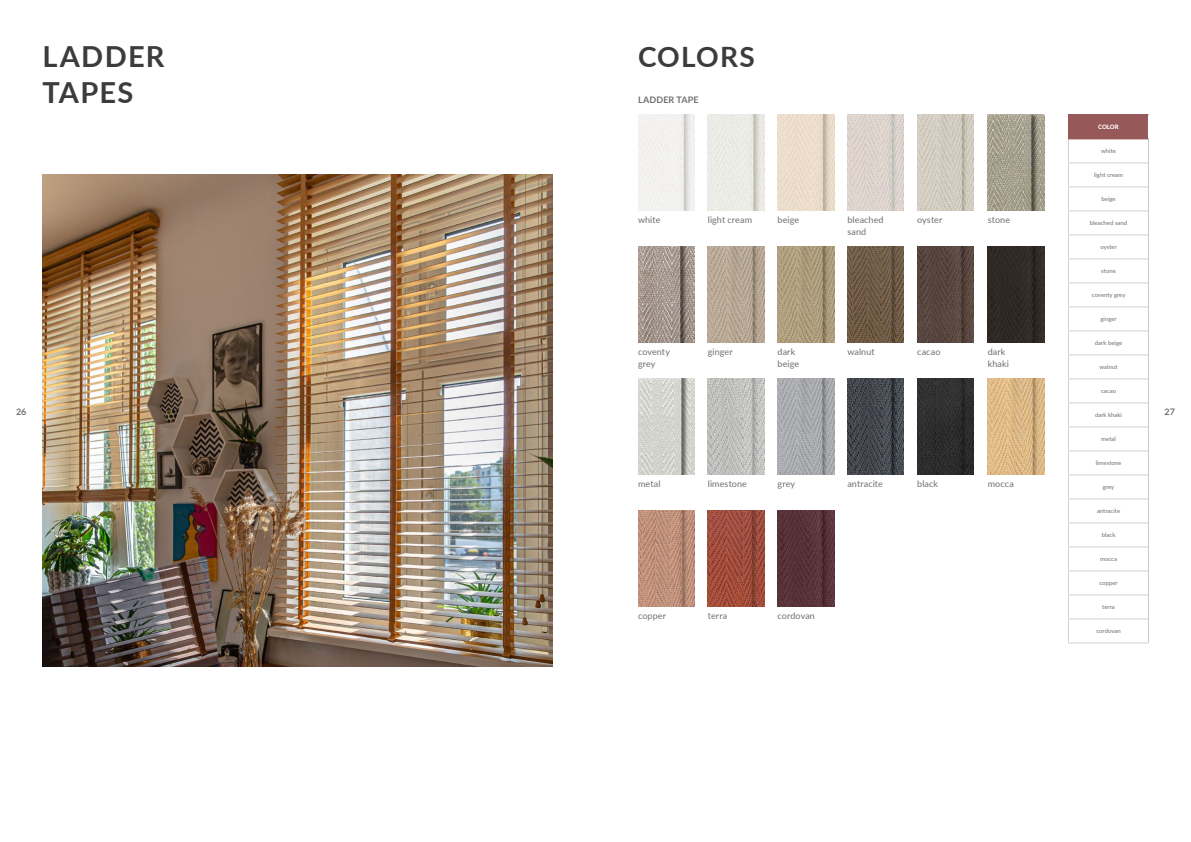
<style>
.page{position:relative;width:1191px;height:842px;background:#fff}
.page>*{position:absolute;margin:0;border:0;box-sizing:border-box;transform-origin:0 0}
.t1{font:700 29px/36px "Lato";letter-spacing:.045em;color:#3c3c3b}
.t2{font:700 28px "Lato";letter-spacing:.045em;color:#3c3c3b}
.t3{font:9px/12px "Lato";letter-spacing:.01em;color:#706f6f}
.t4{font:700 9px "Lato";letter-spacing:.01em;color:#706f6f}
.t5{font:6px "Lato";color:#706f6f}
.t6{font:800 6px "Lato";letter-spacing:-.01em;color:#fff}
</style>
<div class="page">
<img style="left:43px;top:175px;width:510px;height:492px">
<div style="left:1068px;top:115px;width:80px;height:24px;background:#97585a"></div>
<svg style="left:1148px;top:115px;width:1px;height:527px"></svg>
<hr style="left:1068px;top:163px;width:80px;height:1px;background:#d2d2d2">
<hr style="left:1068px;top:187px;width:80px;height:1px;background:#d2d2d2">
<hr style="left:1068px;top:211px;width:80px;height:1px;background:#d2d2d2">
<hr style="left:1068px;top:235px;width:80px;height:1px;background:#d2d2d2">
<hr style="left:1068px;top:259px;width:80px;height:1px;background:#d2d2d2">
<hr style="left:1068px;top:283px;width:80px;height:1px;background:#d2d2d2">
<hr style="left:1068px;top:307px;width:80px;height:1px;background:#d2d2d2">
<hr style="left:1068px;top:331px;width:80px;height:1px;background:#d2d2d2">
<hr style="left:1068px;top:355px;width:80px;height:1px;background:#d2d2d2">
<hr style="left:1068px;top:378px;width:80px;height:1px;background:#d2d2d2">
<hr style="left:1068px;top:402px;width:80px;height:1px;background:#d2d2d2">
<hr style="left:1068px;top:426px;width:80px;height:1px;background:#d2d2d2">
<hr style="left:1068px;top:450px;width:80px;height:1px;background:#d2d2d2">
<hr style="left:1068px;top:474px;width:80px;height:1px;background:#d2d2d2">
<hr style="left:1068px;top:498px;width:80px;height:1px;background:#d2d2d2">
<hr style="left:1068px;top:522px;width:80px;height:1px;background:#d2d2d2">
<hr style="left:1068px;top:546px;width:80px;height:1px;background:#d2d2d2">
<hr style="left:1068px;top:570px;width:80px;height:1px;background:#d2d2d2">
<hr style="left:1068px;top:594px;width:80px;height:1px;background:#d2d2d2">
<hr style="left:1068px;top:618px;width:80px;height:1px;background:#d2d2d2">
<hr style="left:1068px;top:642px;width:80px;height:1px;background:#d2d2d2">
<svg style="left:1068px;top:140px;width:1px;height:502px"></svg>
<hr style="left:1068px;top:139px;width:80px;height:1px;background:#97585a">
<img style="left:638px;top:115px;width:56px;height:96px">
<img style="left:987px;top:115px;width:57px;height:96px">
<img style="left:917px;top:247px;width:56px;height:96px">
<img style="left:847px;top:379px;width:56px;height:96px">
<img style="left:777px;top:511px;width:57px;height:96px">
<img style="left:777px;top:115px;width:57px;height:96px">
<img style="left:708px;top:247px;width:56px;height:96px">
<img style="left:638px;top:379px;width:56px;height:96px">
<img style="left:987px;top:379px;width:57px;height:96px">
<img style="left:708px;top:115px;width:56px;height:96px">
<img style="left:638px;top:247px;width:56px;height:96px">
<img style="left:987px;top:247px;width:57px;height:96px">
<img style="left:917px;top:379px;width:56px;height:96px">
<img style="left:847px;top:115px;width:56px;height:96px">
<img style="left:777px;top:247px;width:57px;height:96px">
<img style="left:708px;top:379px;width:56px;height:96px">
<img style="left:638px;top:511px;width:56px;height:96px">
<img style="left:917px;top:115px;width:56px;height:96px">
<img style="left:847px;top:247px;width:56px;height:96px">
<img style="left:777px;top:379px;width:57px;height:96px">
<img style="left:708px;top:511px;width:56px;height:96px">
<h1 class="t1" style="left:43px;top:37px;width:123px">LADDER<br>TAPES</h1>
<h2 class="t2" style="left:638px;top:36px;width:118px">COLORS</h2>
<p class="t4" style="left:638px;top:93px;width:62px">LADDER TAPE</p>
<p class="t6" style="left:1098px;top:122px;width:22px">COLOR</p>
<p class="t5" style="left:1101px;top:147px;width:16px">white</p>
<p class="t5" style="left:1094px;top:171px;width:30px">light cream</p>
<p class="t5" style="left:1101px;top:195px;width:16px">beige</p>
<p class="t5" style="left:1089px;top:219px;width:39px">bleached sand</p>
<p class="t5" style="left:1100px;top:243px;width:18px">oyster</p>
<p class="t5" style="left:1101px;top:267px;width:16px">stone</p>
<p class="t5" style="left:1091px;top:291px;width:35px">coventy grey</p>
<p class="t5" style="left:1100px;top:315px;width:18px">ginger</p>
<p class="t5" style="left:1095px;top:339px;width:29px">dark beige</p>
<p class="t5" style="left:1099px;top:363px;width:19px">walnut</p>
<p class="t5" style="left:1101px;top:387px;width:17px">cacao</p>
<p class="t5" style="left:1095px;top:411px;width:28px">dark khaki</p>
<p class="t5" style="left:1101px;top:435px;width:16px">metal</p>
<p class="t5" style="left:1095px;top:459px;width:27px">limestone</p>
<p class="t5" style="left:1103px;top:483px;width:13px">grey</p>
<p class="t5" style="left:1097px;top:507px;width:25px">antracite</p>
<p class="t5" style="left:1101px;top:531px;width:15px">black</p>
<p class="t5" style="left:1100px;top:555px;width:18px">mocca</p>
<p class="t5" style="left:1099px;top:579px;width:20px">copper</p>
<p class="t5" style="left:1102px;top:603px;width:14px">terra</p>
<p class="t5" style="left:1096px;top:627px;width:26px">cordovan</p>
<p class="t3" style="left:638px;top:213px;width:24px">white</p>
<p class="t3" style="left:987px;top:213px;width:24px">stone</p>
<p class="t3" style="left:847px;top:213px;width:38px">bleached sand</p>
<p class="t3" style="left:777px;top:213px;width:23px">beige</p>
<p class="t3" style="left:708px;top:213px;width:46px">light cream</p>
<p class="t3" style="left:917px;top:213px;width:27px">oyster</p>
<p class="t3" style="left:777px;top:345px;width:23px">dark beige</p>
<p class="t3" style="left:638px;top:345px;width:34px">coventy grey</p>
<p class="t3" style="left:987px;top:345px;width:23px">dark khaki</p>
<p class="t3" style="left:847px;top:345px;width:29px">walnut</p>
<p class="t3" style="left:708px;top:345px;width:26px">ginger</p>
<p class="t3" style="left:917px;top:345px;width:25px">cacao</p>
<p class="t4" style="left:16px;top:405px;width:12px">26</p>
<p class="t4" style="left:1164px;top:405px;width:12px">27</p>
<p class="t3" style="left:708px;top:477px;width:41px">limestone</p>
<p class="t3" style="left:638px;top:477px;width:24px">metal</p>
<p class="t3" style="left:987px;top:477px;width:28px">mocca</p>
<p class="t3" style="left:917px;top:477px;width:22px">black</p>
<p class="t3" style="left:847px;top:477px;width:37px">antracite</p>
<p class="t3" style="left:777px;top:477px;width:19px">grey</p>
<p class="t3" style="left:777px;top:609px;width:39px">cordovan</p>
<p class="t3" style="left:708px;top:609px;width:21px">terra</p>
<p class="t3" style="left:638px;top:609px;width:29px">copper</p>
</div>
